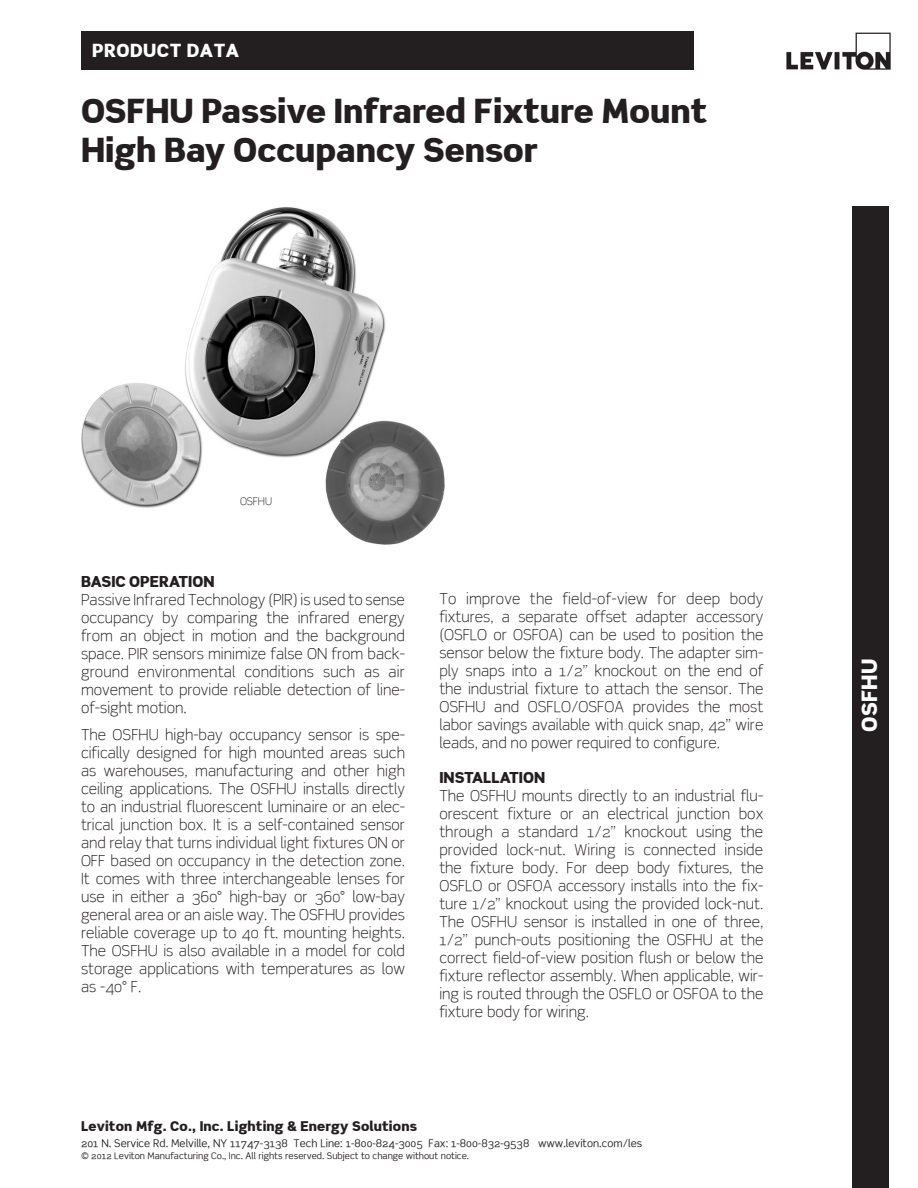
<style>
.page{position:relative;width:918px;height:1188px;background:#fff}
.page>*{position:absolute;margin:0;border:0;box-sizing:border-box;transform-origin:0 0}
.Main_Headline_BIG{font:900 33px/39px "Scene";color:#231f20}
.t1{font:900 21px "Scene";letter-spacing:.025em;color:#fff}
.t2{font:900 18px "Scene";letter-spacing:.025em;color:#fff}
.Body_Copy{font:300 15px/18px "Scene";color:#231f20;text-align:justify}
.Head{font:900 15px "Scene";color:#231f20}
.t3{font:900 13.35px "Scene";letter-spacing:.01em;color:#231f20}
.t4{font:10.5px "Scene";color:#231f20}
.Captions{font:300 10.5px "Scene";color:#231f20}
.t5{font:9px "Scene";color:#231f20}
</style>
<div class="page">
<img style="left:81px;top:207px;width:364px;height:338px">
<div style="left:81px;top:32px;width:613px;height:38px;background:#231f20"></div>
<div style="left:852px;top:207px;width:36px;height:981px;background:#231f20"></div>
<img style="left:786px;top:32px;width:105px;height:38px">
<p class="t2" style="left:92px;top:39px;width:148px">PRODUCT DATA</p>
<p class="Main_Headline_BIG" style="left:81px;top:91px;width:628px">OSFHU Passive Infrared Fixture Mount<br>High Bay Occupancy Sensor</p>
<p class="Captions" style="left:240px;top:494px;width:34px">OSFHU</p>
<p class="Head" style="left:81px;top:572px;width:135px">BASIC OPERATION</p>
<p class="Body_Copy" style="left:81px;top:590px;width:325px">Passive Infrared Technology (PIR) is used to sense occupancy by comparing the infrared energy from an object in motion and the background space. PIR sensors minimize false ON from back&shy;ground environmental conditions such as air movement to provide reliable detection of line&shy;of-sight motion.</p>
<p class="Body_Copy" style="left:81px;top:726px;width:326px">The OSFHU high-bay occupancy sensor is spe&shy;cifically designed for high mounted areas such as warehouses, manufacturing and other high ceiling applications. The OSFHU installs directly to an industrial fluorescent luminaire or an elec&shy;trical junction box. It is a self-contained sensor and relay that turns individual light fixtures ON or OFF based on occupancy in the detection zone.<br>It comes with three interchangeable lenses for use in either a 360° high-bay or 360° low-bay general area or an aisle way. The OSFHU provides reliable coverage up to 40 ft. mounting heights.<br>The OSFHU is also available in a model for cold storage applications with temperatures as low as -40° F.</p>
<p class="Body_Copy" style="left:439px;top:590px;width:325px">To improve the field-of-view for deep body fixtures, a separate offset adapter accessory (OSFLO or OSFOA) can be used to position the sensor below the fixture body. The adapter sim&shy;ply snaps into a 1/2” knockout on the end of the industrial fixture to attach the sensor. The OSFHU and OSFLO/OSFOA provides the most labor savings available with quick snap, 42” wire leads, and no power required to configure.</p>
<p class="Head" style="left:439px;top:768px;width:107px">INSTALLATION</p>
<p class="Body_Copy" style="left:439px;top:787px;width:326px">The OSFHU mounts directly to an industrial flu&shy;orescent fixture or an electrical junction box through a standard 1/2” knockout using the provided lock-nut. Wiring is connected inside the fixture body. For deep body fixtures, the OSFLO or OSFOA accessory installs into the fix&shy;ture 1/2” knockout using the provided lock-nut.<br>The OSFHU sensor is installed in one of three, 1/2” punch-outs positioning the OSFHU at the correct field-of-view position flush or below the fixture reflector assembly. When applicable, wir&shy;ing is routed through the OSFLO or OSFOA to the fixture body for wiring.</p>
<p class="t3" style="left:81px;top:1117px;width:338px">Leviton Mfg. Co., Inc. Lighting &amp; Energy Solutions</p>
<p class="t4" style="left:81px;top:1137px;width:563px">201 N. Service Rd. Melville, NY 11747-3138 Tech Line: 1-800-824-3005 Fax: 1-800-832-9538 www.leviton.com/les</p>
<p class="t5" style="left:81px;top:1150px;width:390px">© 2012 Leviton Manufacturing Co., Inc. All rights reserved. Subject to change without notice.</p>
<p class="t1" style="left:856px;top:732px;width:76px;rotate:-90deg">OSFHU</p>
</div>
